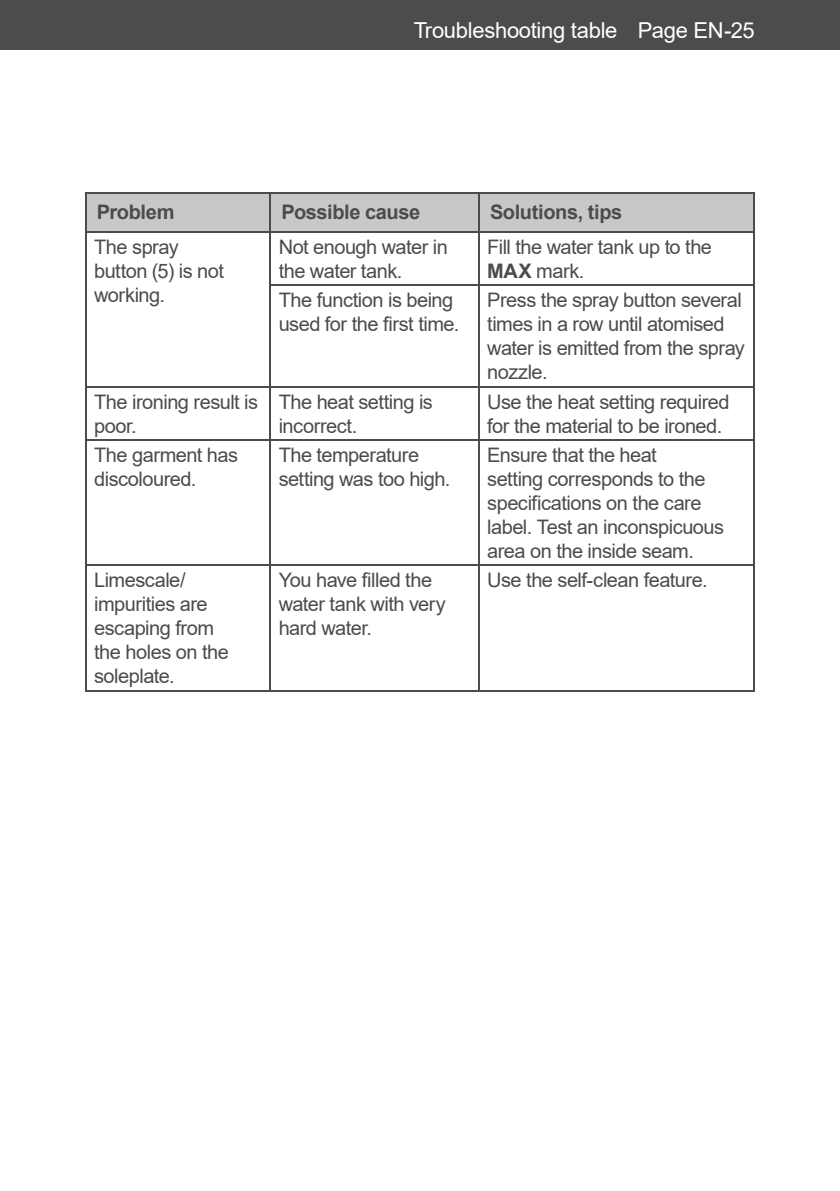
<style>
.page{position:relative;width:840px;height:1191px;background:#fff}
.page>*{position:absolute;margin:0;border:0;box-sizing:border-box;transform-origin:0 0}
.t1{font:22px "Arial";letter-spacing:-.015em;color:#fff}
.t2{font:20px/24px "Arial";letter-spacing:-.025em;color:#4b4c4d}
.t3{font:700 20px "Arial";letter-spacing:-.02em;color:#4b4c4d}
.s1{font-weight:700}
</style>
<div class="page">
<div style="left:0;top:0;width:839px;height:50px;background:#4b4c4d"></div>
<div style="left:86px;top:194px;width:667px;height:37px;background:#c7c8ca"></div>
<hr style="left:269px;top:285px;width:209px;height:1px;background:#4b4c4d">
<hr style="left:478px;top:232px;width:1px;height:53px;background:#4b4c4d">
<hr style="left:478px;top:285px;width:276px;height:1px;background:#4b4c4d">
<hr style="left:478px;top:286px;width:1px;height:100px;background:#4b4c4d">
<hr style="left:270px;top:386px;width:208px;height:1px;background:#4b4c4d">
<hr style="left:269px;top:387px;width:1px;height:52px;background:#4b4c4d">
<hr style="left:478px;top:386px;width:276px;height:1px;background:#4b4c4d">
<hr style="left:478px;top:387px;width:1px;height:52px;background:#4b4c4d">
<hr style="left:753px;top:232px;width:1px;height:53px;background:#4b4c4d">
<hr style="left:753px;top:286px;width:1px;height:100px;background:#4b4c4d">
<hr style="left:85px;top:387px;width:1px;height:52px;background:#4b4c4d">
<hr style="left:753px;top:387px;width:1px;height:52px;background:#4b4c4d">
<hr style="left:85px;top:566px;width:1px;height:124px;background:#4b4c4d">
<hr style="left:753px;top:566px;width:1px;height:124px;background:#4b4c4d">
<hr style="left:269px;top:194px;width:1px;height:37px;background:#4b4c4d">
<hr style="left:478px;top:194px;width:1px;height:37px;background:#4b4c4d">
<hr style="left:85px;top:193px;width:185px;height:1px;background:#4b4c4d">
<hr style="left:85px;top:194px;width:1px;height:37px;background:#4b4c4d">
<hr style="left:270px;top:193px;width:484px;height:1px;background:#4b4c4d">
<hr style="left:753px;top:194px;width:1px;height:37px;background:#4b4c4d">
<hr style="left:85px;top:231px;width:669px;height:1px;background:#4b4c4d">
<hr style="left:85px;top:440px;width:1px;height:125px;background:#4b4c4d">
<hr style="left:85px;top:690px;width:185px;height:1px;background:#4b4c4d">
<hr style="left:478px;top:690px;width:276px;height:1px;background:#4b4c4d">
<hr style="left:85px;top:565px;width:185px;height:1px;background:#4b4c4d">
<hr style="left:269px;top:566px;width:1px;height:124px;background:#4b4c4d">
<hr style="left:270px;top:690px;width:208px;height:1px;background:#4b4c4d">
<hr style="left:478px;top:566px;width:1px;height:124px;background:#4b4c4d">
<hr style="left:85px;top:232px;width:1px;height:154px;background:#4b4c4d">
<hr style="left:269px;top:286px;width:1px;height:100px;background:#4b4c4d">
<hr style="left:85px;top:386px;width:185px;height:1px;background:#4b4c4d">
<hr style="left:269px;top:232px;width:1px;height:53px;background:#4b4c4d">
<hr style="left:270px;top:439px;width:208px;height:1px;background:#4b4c4d">
<hr style="left:269px;top:440px;width:1px;height:125px;background:#4b4c4d">
<hr style="left:270px;top:565px;width:208px;height:1px;background:#4b4c4d">
<hr style="left:478px;top:439px;width:276px;height:1px;background:#4b4c4d">
<hr style="left:478px;top:440px;width:1px;height:125px;background:#4b4c4d">
<hr style="left:753px;top:440px;width:1px;height:125px;background:#4b4c4d">
<hr style="left:478px;top:565px;width:276px;height:1px;background:#4b4c4d">
<hr style="left:85px;top:439px;width:185px;height:1px;background:#4b4c4d">
<p class="t1" style="left:413px;top:18px;width:342px">Troubleshooting table Page EN-25</p>
<p class="t3" style="left:97px;top:201px;width:79px">Problem</p>
<p class="t3" style="left:281px;top:201px;width:140px">Possible cause</p>
<p class="t3" style="left:490px;top:201px;width:134px">Solutions, tips</p>
<p class="t2" style="left:94px;top:235px;width:131px">The spray button (5) is not working.</p>
<p class="t2" style="left:278px;top:235px;width:170px">Not enough water in the water tank.</p>
<p class="t2" style="left:487px;top:235px;width:226px">Fill the water tank up to the<br><span class="s1">MAX</span> mark.</p>
<p class="t2" style="left:278px;top:288px;width:182px">The function is being used for the first time.</p>
<p class="t2" style="left:487px;top:288px;width:259px">Press the spray button several times in a row until atomised water is emitted from the spray nozzle.</p>
<p class="t2" style="left:94px;top:390px;width:165px">The ironing result is poor.</p>
<p class="t2" style="left:278px;top:390px;width:156px">The heat setting is incorrect.</p>
<p class="t2" style="left:487px;top:390px;width:244px">Use the heat setting required for the material to be ironed.</p>
<p class="t2" style="left:94px;top:443px;width:145px">The garment has discoloured.</p>
<p class="t2" style="left:278px;top:443px;width:173px">The temperature setting was too high.</p>
<p class="t2" style="left:487px;top:443px;width:238px">Ensure that the heat<br>setting corresponds to the specifications on the care label. Test an inconspicuous area on the inside seam.</p>
<p class="t2" style="left:94px;top:568px;width:136px">Limescale/ impurities are escaping from the holes on the soleplate.</p>
<p class="t2" style="left:278px;top:568px;width:168px">You have filled the water tank with very hard water.</p>
<p class="t2" style="left:487px;top:568px;width:222px">Use the self-clean feature.</p>
</div>
